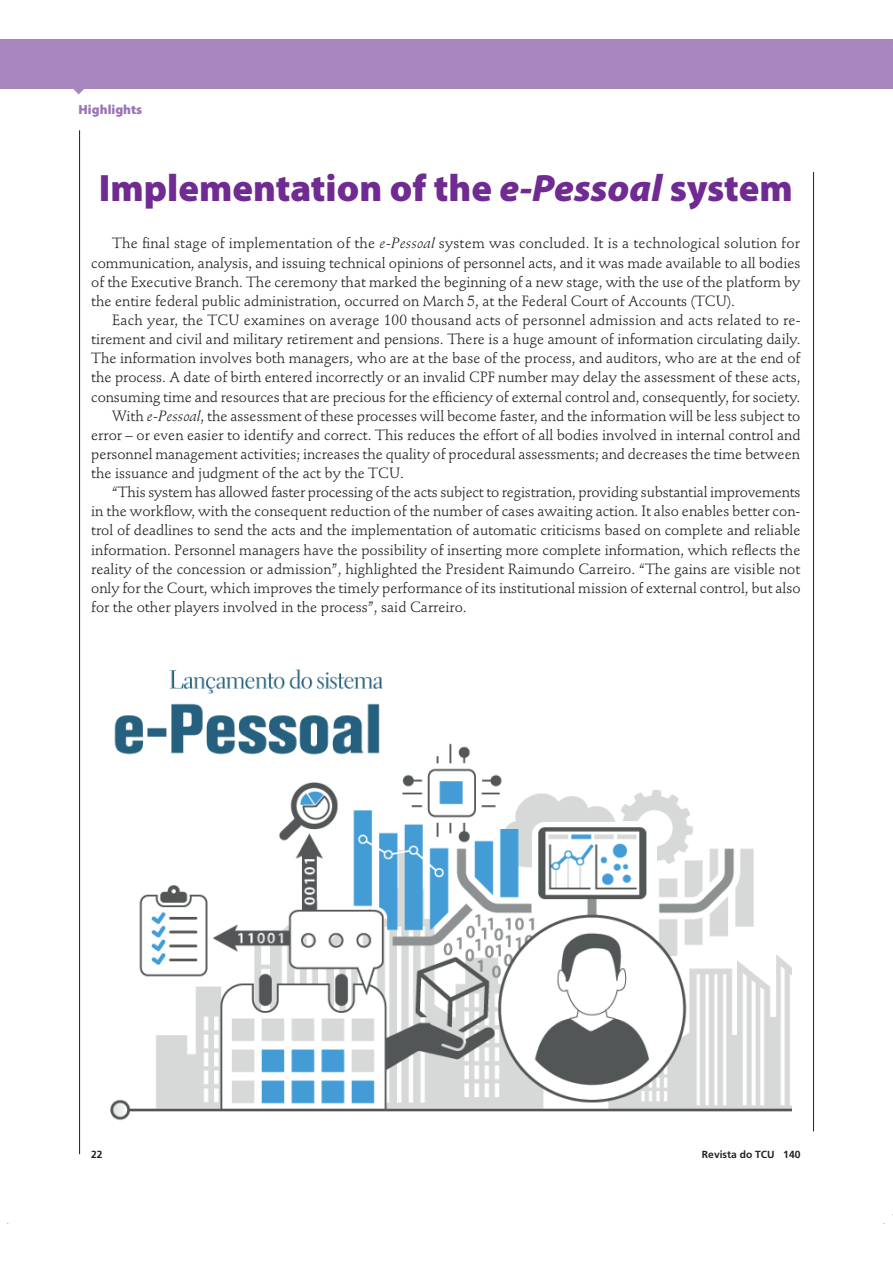
<style>
.page{position:relative;width:893px;height:1263px;background:#fff}
.page>*{position:absolute;margin:0;border:0;box-sizing:border-box;transform-origin:0 0}
.t1{font:900 38.25px "Myriad Pro";color:#6f2b91}
.t2{font:14.7px/19.2px "Stempel Schneidler Std";color:#231f20;text-align:justify}
.t3{font:900 13.2px "Myriad Pro";color:#9a75b4}
.t4{font:700 10.35px "Frutiger LT Std";color:#231f20}
.s1{font-style:italic}
</style>
<div class="page">
<div style="left:884px;top:39px;width:9px;height:50px;background:#a887be"></div>
<svg style="left:73px;top:89px;width:11px;height:5px"></svg>
<div style="left:0;top:39px;width:884px;height:50px;background:#a887be"></div>
<hr style="left:79px;top:130px;width:1px;height:1024px;background:#231f20">
<hr style="left:813px;top:172px;width:1px;height:959px;background:#231f20">
<img style="left:110px;top:669px;width:681px;height:451px">
<p class="t3" style="left:79px;top:102px;width:65px">Highlights</p>
<h1 class="t1" style="left:99px;top:165px;width:695px">Implementation of the <span class="s1">e-Pessoal</span> system</h1>
<p class="t2" style="left:91px;top:235px;width:711px;text-indent:21px">The final stage of implementation of the <span class="s1">e-Pessoal</span> system was concluded. It is a technological solution for communication, analysis, and issuing technical opinions of personnel acts, and it was made available to all bodies of the Executive Branch. The ceremony that marked the beginning of a new stage, with the use of the platform by the entire federal public administration, occurred on March 5, at the Federal Court of Accounts (TCU).</p>
<p class="t2" style="left:112px;top:311px;width:690px">Each year, the TCU examines on average 100 thousand acts of personnel admission and acts related to re-</p>
<p class="t2" style="left:91px;top:331px;width:711px">tirement and civil and military retirement and pensions. There is a huge amount of information circulating daily.</p>
<p class="t2" style="left:91px;top:350px;width:711px">The information involves both managers, who are at the base of the process, and auditors, who are at the end of</p>
<p class="t2" style="left:91px;top:369px;width:711px">the process. A date of birth entered incorrectly or an invalid CPF number may delay the assessment of these acts,</p>
<p class="t2" style="left:91px;top:388px;width:710px">consuming time and resources that are precious for the efficiency of external control and, consequently, for society.</p>
<p class="t2" style="left:112px;top:407px;width:690px">With <span class="s1">e-Pessoal</span>, the assessment of these processes will become faster, and the information will be less subject to</p>
<p class="t2" style="left:91px;top:426px;width:711px">error – or even easier to identify and correct. This reduces the effort of all bodies involved in internal control and</p>
<p class="t2" style="left:91px;top:445px;width:710px">personnel management activities; increases the quality of procedural assessments; and decreases the time between</p>
<p class="t2" style="left:91px;top:465px;width:314px">the issuance and judgment of the act by the TCU.</p>
<p class="t2" style="left:112px;top:484px;width:690px">“This system has allowed faster processing of the acts subject to registration, providing substantial improvements</p>
<p class="t2" style="left:91px;top:503px;width:711px">in the workflow, with the consequent reduction of the number of cases awaiting action. It also enables better con-</p>
<p class="t2" style="left:91px;top:522px;width:711px">trol of deadlines to send the acts and the implementation of automatic criticisms based on complete and reliable</p>
<p class="t2" style="left:91px;top:541px;width:711px">information. Personnel managers have the possibility of inserting more complete information, which reflects the</p>
<p class="t2" style="left:91px;top:560px;width:710px">reality of the concession or admission”, highlighted the President Raimundo Carreiro. “The gains are visible not</p>
<p class="t2" style="left:91px;top:579px;width:711px">only for the Court, which improves the timely performance of its institutional mission of external control, but also</p>
<p class="t2" style="left:91px;top:598px;width:377px">for the other players involved in the process”, said Carreiro.</p>
<p class="t4" style="left:91px;top:1148px;width:13px">22</p>
<p class="t4" style="left:702px;top:1148px;width:100px">Revista do TCU 140</p>
</div>
